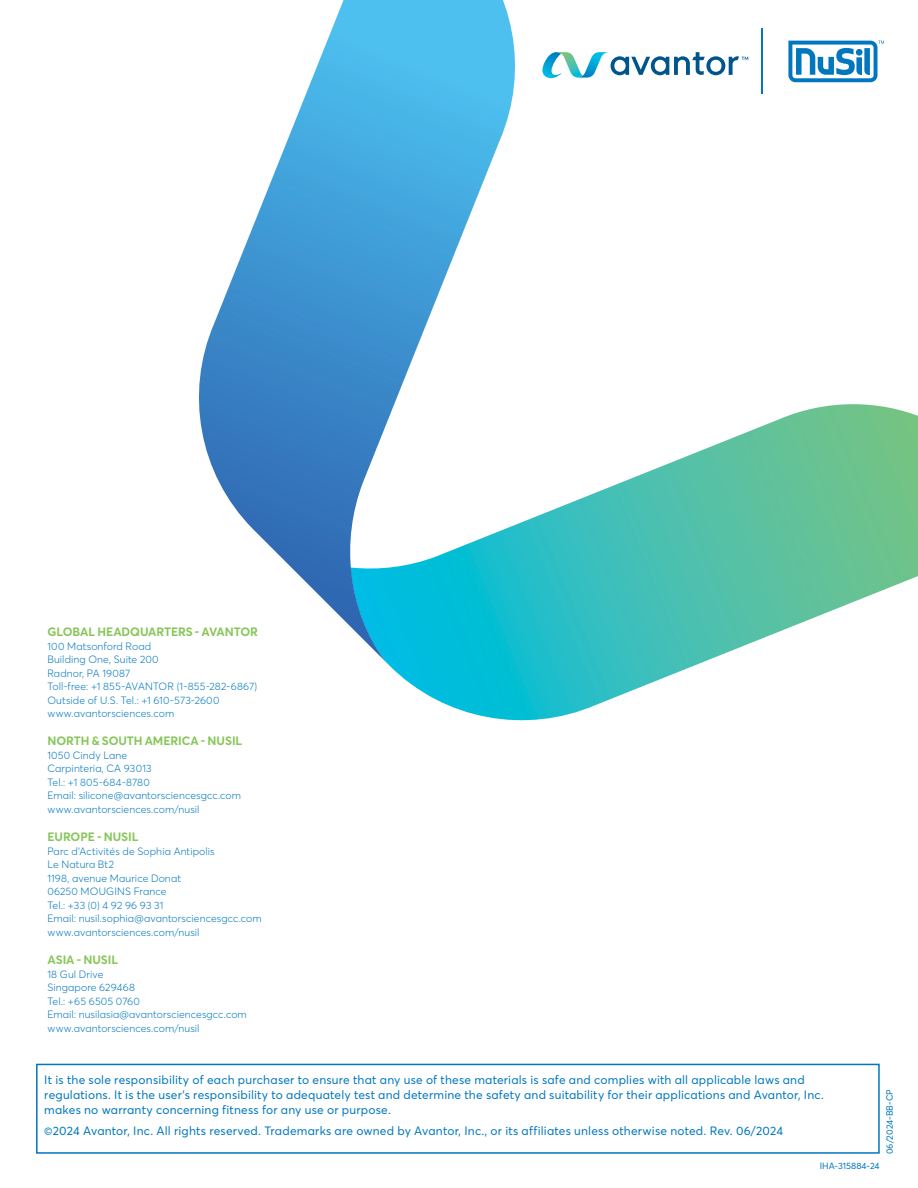
<style>
.page{position:relative;width:918px;height:1188px;background:#fff}
.page>*{position:absolute;margin:0;border:0;box-sizing:border-box;transform-origin:0 0}
.t1{font:12px/15px "Averta";letter-spacing:.015em;color:#0077be}
.t2{font:700 12px "Averta";letter-spacing:-.01em;color:#88c65b}
.t3{font:300 10.5px/13.5px "Averta";letter-spacing:.01em;color:#0077be}
.t4{font:9px "Averta";color:#0077be}
</style>
<div class="page">
<hr style="left:761px;top:29px;width:1px;height:65px;background:#0077be">
<svg style="left:788px;top:41px;width:96px;height:41px"></svg>
<svg style="left:542px;top:52px;width:206px;height:26px"></svg>
<svg style="left:385px;top:404px;width:533px;height:317px"></svg>
<svg style="left:198px;top:0;width:331px;height:661px"></svg>
<svg style="left:871px;top:479px;width:47px;height:242px"></svg>
<div style="left:36px;top:1064px;width:844px;height:90px;border:2px solid #0077be"></div>
<p class="t2" style="left:47px;top:623px;width:212px">GLOBAL HEADQUARTERS - AVANTOR</p>
<p class="t3" style="left:47px;top:639px;width:211px">100 Matsonford Road<br>Building One, Suite 200<br>Radnor, PA 19087<br>Toll-free: +1 855-AVANTOR (1-855-282-6867)<br>Outside of U.S. Tel.: +1 610-573-2600 www.avantorsciences.com</p>
<p class="t2" style="left:47px;top:733px;width:196px">NORTH &amp; SOUTH AMERICA - NUSIL</p>
<p class="t3" style="left:47px;top:748px;width:195px">1050 Cindy Lane<br>Carpinteria, CA 93013<br>Tel.: +1 805-684-8780<br>Email: silicone@avantorsciencesgcc.com www.avantorsciences.com/nusil</p>
<p class="t2" style="left:47px;top:829px;width:92px">EUROPE - NUSIL</p>
<p class="t3" style="left:47px;top:844px;width:216px">Parc d’Activités de Sophia Antipolis<br>Le Natura Bt2<br>1198, avenue Maurice Donat<br>06250 MOUGINS France<br>Tel.: +33 (0) 4 92 96 93 31<br>Email: nusil.sophia@avantorsciencesgcc.com www.avantorsciences.com/nusil</p>
<p class="t2" style="left:47px;top:951px;width:72px">ASIA - NUSIL</p>
<p class="t3" style="left:47px;top:967px;width:201px">18 Gul Drive<br>Singapore 629468<br>Tel.: +65 6505 0760<br>Email: nusilasia@avantorsciencesgcc.com www.avantorsciences.com/nusil</p>
<p class="t1" style="left:44px;top:1071px;width:781px">It is the sole responsibility of each purchaser to ensure that any use of these materials is safe and complies with all applicable laws and regulations. It is the user’s responsibility to adequately test and determine the safety and suitability for their applications and Avantor, Inc. makes no warranty concerning fitness for any use or purpose.</p>
<p class="t1" style="left:44px;top:1122px;width:741px">©2024 Avantor, Inc. All rights reserved. Trademarks are owned by Avantor, Inc., or its affiliates unless otherwise noted. Rev. 06/2024</p>
<p class="t4" style="left:883px;top:1154px;width:67px;rotate:-90deg">06/2024-BB-CP</p>
<p class="t4" style="left:820px;top:1159px;width:61px">IHA-315884-24</p>
</div>
